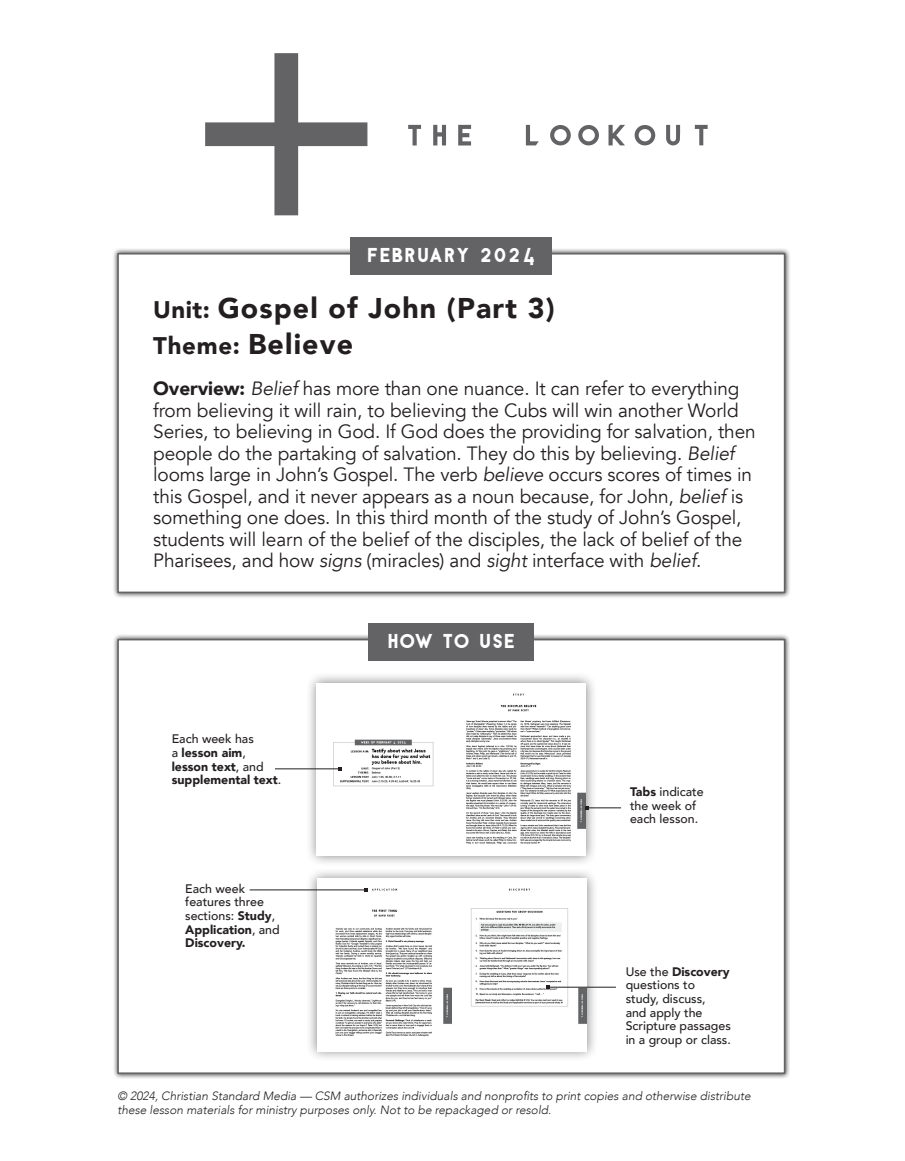
<style>
.page{position:relative;width:905px;height:1161px;background:#fff}
.page>*{position:absolute;margin:0;border:0;box-sizing:border-box;transform-origin:0 0}
.t1{font:900 28.5px/36px "Avenir";letter-spacing:.04em;color:#231f20}
.t2{font:19.2px/21.5px "Avenir";letter-spacing:-.005em;color:#231f20}
.t3{font:18px "Antraste";color:#fff}
.t4{font:500 12.3px/13.6px "Avenir";color:#231f20}
.t5{font:900 12.3px/13.6px "Avenir";color:#231f20}
.t6{font:italic 300 12px/13.5px "Avenir";color:#231f20}
.s1{font-size:24px}
.s2{font-weight:900}
.s3{font-style:italic}
.s4{font-weight:500}
</style>
<div class="page">
<div style="left:112px;top:634px;width:678px;height:445px;background:#231f20;opacity:.88"></div>
<div style="left:117px;top:639px;width:668px;height:435px;background:#fff;border:2px solid #636366"></div>
<div style="left:112px;top:248px;width:678px;height:350px;background:#231f20;opacity:.88"></div>
<div style="left:117px;top:253px;width:668px;height:340px;background:#fff;border:2px solid #636366"></div>
<svg style="left:205px;top:53px;width:162px;height:162px"></svg>
<svg style="left:608px;top:125px;width:17px;height:20px"></svg>
<svg style="left:526px;top:125px;width:12px;height:20px"></svg>
<svg style="left:433px;top:125px;width:13px;height:20px"></svg>
<svg style="left:458px;top:125px;width:13px;height:20px"></svg>
<svg style="left:408px;top:125px;width:13px;height:20px"></svg>
<svg style="left:666px;top:125px;width:14px;height:21px"></svg>
<svg style="left:694px;top:125px;width:13px;height:20px"></svg>
<svg style="left:578px;top:125px;width:21px;height:20px"></svg>
<svg style="left:634px;top:125px;width:21px;height:20px"></svg>
<svg style="left:550px;top:125px;width:20px;height:20px"></svg>
<div style="left:368px;top:623px;width:166px;height:37px;background:#636366"></div>
<div style="left:350px;top:237px;width:202px;height:37px;background:#636366"></div>
<div style="left:306px;top:868px;width:292px;height:194px;background:#231f20;opacity:.55"></div>
<img style="left:317px;top:879px;width:269px;height:172px">
<hr style="left:548px;top:987px;width:68px;height:1px;background:#231f20">
<hr style="left:249px;top:889px;width:117px;height:1px;background:#231f20">
<div style="left:305px;top:672px;width:292px;height:195px;background:#231f20;opacity:.55"></div>
<img style="left:316px;top:683px;width:270px;height:173px">
<hr style="left:587px;top:807px;width:34px;height:1px;background:#231f20">
<hr style="left:275px;top:768px;width:65px;height:1px;background:#231f20">
<svg style="left:338px;top:767px;width:4px;height:4px"></svg>
<p class="t3" style="left:366px;top:244px;width:171px">FEBRUARY 2024</p>
<h1 class="t1" style="left:153px;top:289px;width:403px"><span class="s1">Unit:</span> Gospel of John (Part 3)<br><span class="s1">Theme:</span> Believe</h1>
<p class="t2" style="left:153px;top:378px;width:604px"><span class="s2">Overview:</span> <span class="s3">Belief</span> has more than one nuance. It can refer to everything from believing it will rain, to believing the Cubs will win another World Series, to believing in God. If God does the providing for salvation, then people do the partaking of salvation. They do this by believing. <span class="s3">Belief </span>looms large in John’s Gospel. The verb <span class="s3">believe</span> occurs scores of times in this Gospel, and it never appears as a noun because, for John, <span class="s3">belief</span> is something one does. In this third month of the study of John’s Gospel, students will learn of the belief of the disciples, the lack of belief of the Pharisees, and how <span class="s3">signs</span> (miracles) and <span class="s3">sight</span> interface with <span class="s3">belief</span>.</p>
<p class="t5" style="left:172px;top:732px;width:111px"><span class="s4">Each week has<br>a</span> lesson aim<span class="s4">, </span>lesson text<span class="s4">, and </span>supplemental text<span class="s4">.</span></p>
<p class="t4" style="left:185px;top:881px;width:96px">Each week features three sections: <span class="s2">Study</span>,<br><span class="s2">Application</span>, and<br><span class="s2">Discovery.</span></p>
<p class="t3" style="left:387px;top:630px;width:130px">HOW TO USE</p>
<p class="t4" style="left:630px;top:784px;width:75px"><span class="s2">Tabs</span> indicate the week of each lesson.</p>
<p class="t4" style="left:625px;top:964px;width:107px">Use the <span class="s2">Discovery </span>questions to study, discuss,<br>and apply the<br>Scripture passages in a group or class.</p>
<p class="t6" style="left:117px;top:1089px;width:635px">© 2024, Christian Standard Media — CSM authorizes individuals and nonprofits to print copies and otherwise distribute these lesson materials for ministry purposes only. Not to be repackaged or resold.</p>
</div>
